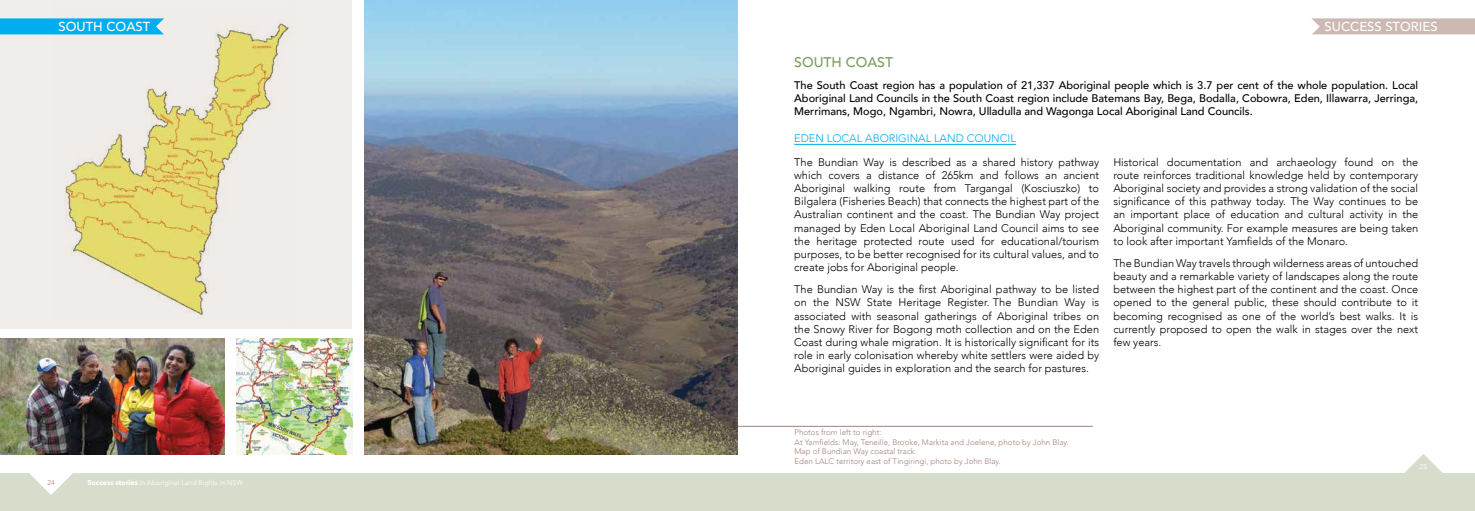
<style>
.page{position:relative;width:1475px;height:511px;background:#fff}
.page>*{position:absolute;margin:0;border:0;box-sizing:border-box;transform-origin:0 0}
.t1{font:500 14px "Avenir";color:#7d9b5f}
.t2{font:500 13px "Avenir";color:#fff}
.t3{font:300 11px/13.2px "Avenir";color:#000;text-align:justify}
.t4{font:500 11px/13.2px "Avenir";color:#000;text-align:justify}
.t5{font:300 11px "Avenir";color:#00aeef}
.t6{font:300 8px/9.6px "Avenir";color:#a3847c}
.t7{font:300 7px "Avenir";color:#fff}
.t8{font:300 7px "Avenir";color:#a3847c}
.s1{font-family:"Avenir Next";font-weight:700}
</style>
<div class="page">
<div style="left:0;top:472px;width:1474px;height:38px;background:#d6decb"></div>
<svg style="left:28px;top:472px;width:46px;height:22px"></svg>
<svg style="left:1399px;top:454px;width:47px;height:19px"></svg>
<div style="left:1310px;top:18px;width:164px;height:16px;background:#ccb9b3"></div>
<svg style="left:1310px;top:18px;width:9px;height:17px"></svg>
<hr style="left:794px;top:144px;width:221px;height:1px;background:#00aeef">
<img style="left:0;top:338px;width:224px;height:116px">
<img style="left:237px;top:338px;width:115px;height:116px">
<img style="left:364px;top:0;width:373px;height:454px">
<svg style="left:0;top:0;width:352px;height:329px;background:#ebe5cb"></svg>
<div style="left:0;top:18px;width:164px;height:16px;background:#00aeef"></div>
<svg style="left:156px;top:16px;width:10px;height:20px"></svg>
<hr style="left:737px;top:425px;width:355px;height:1px;background:#a3847c">
<p class="t2" style="left:59px;top:15px;width:93px">SOUTH COAST</p>
<p class="t8" style="left:47px;top:478px;width:9px">24</p>
<p class="t7" style="left:87px;top:477px;width:157px"><span class="s1">Success stories</span> in Aboriginal Land Rights in NSW</p>
<p class="t2" style="left:1324px;top:15px;width:114px">SUCCESS STORIES</p>
<p class="t1" style="left:794px;top:50px;width:100px">SOUTH COAST</p>
<p class="t4" style="left:794px;top:77px;width:625px">The South Coast region has a population of 21,337 Aboriginal people which is 3.7 per cent of the whole population. Local Aboriginal Land Councils in the South Coast region include Batemans Bay, Bega, Bodalla, Cobowra, Eden, Illawarra, Jerringa, Merrimans, Mogo, Ngambri, Nowra, Ulladulla and Wagonga Local Aboriginal Land Councils.</p>
<p class="t5" style="left:794px;top:132px;width:223px">EDEN LOCAL ABORIGINAL LAND COUNCIL</p>
<p class="t3" style="left:794px;top:155px;width:306px">The Bundian Way is described as a shared history pathway which covers a distance of 265km and follows an ancient Aboriginal walking route from Targangal (Kosciuszko) to Bilgalera (Fisheries Beach) that connects the highest part of the Australian continent and the coast. The Bundian Way project managed by Eden Local Aboriginal Land Council aims to see the heritage protected route used for educational/tourism purposes, to be better recognised for its cultural values, and to create jobs for Aboriginal people.</p>
<p class="t3" style="left:794px;top:282px;width:306px">The Bundian Way is the first Aboriginal pathway to be listed on the NSW State Heritage Register. The Bundian Way is associated with seasonal gatherings of Aboriginal tribes on the Snowy River for Bogong moth collection and on the Eden Coast during whale migration. It is historically significant for its role in early colonisation whereby white settlers were aided by Aboriginal guides in exploration and the search for pastures.</p>
<p class="t3" style="left:1113px;top:155px;width:306px">Historical documentation and archaeology found on the route reinforces traditional knowledge held by contemporary Aboriginal society and provides a strong validation of the social significance of this pathway today. The Way continues to be an important place of education and cultural activity in the Aboriginal community. For example measures are being taken to look after important Yamfields of the Monaro.</p>
<p class="t3" style="left:1113px;top:256px;width:306px">The Bundian Way travels through wilderness areas of untouched beauty and a remarkable variety of landscapes along the route between the highest part of the continent and the coast. Once opened to the general public, these should contribute to it becoming recognised as one of the world’s best walks. It is currently proposed to open the walk in stages over the next few years.</p>
<p class="t6" style="left:794px;top:427px;width:275px">Photos from left to right:<br>At Yamfields: May, Teneille, Brooke, Markita and Joelene, photo by John Blay.<br>Map of Bundian Way coastal track.<br>Eden LALC territory east of Tingiringi, photo by John Blay.</p>
<p class="t7" style="left:1419px;top:462px;width:9px">25</p>
</div>
